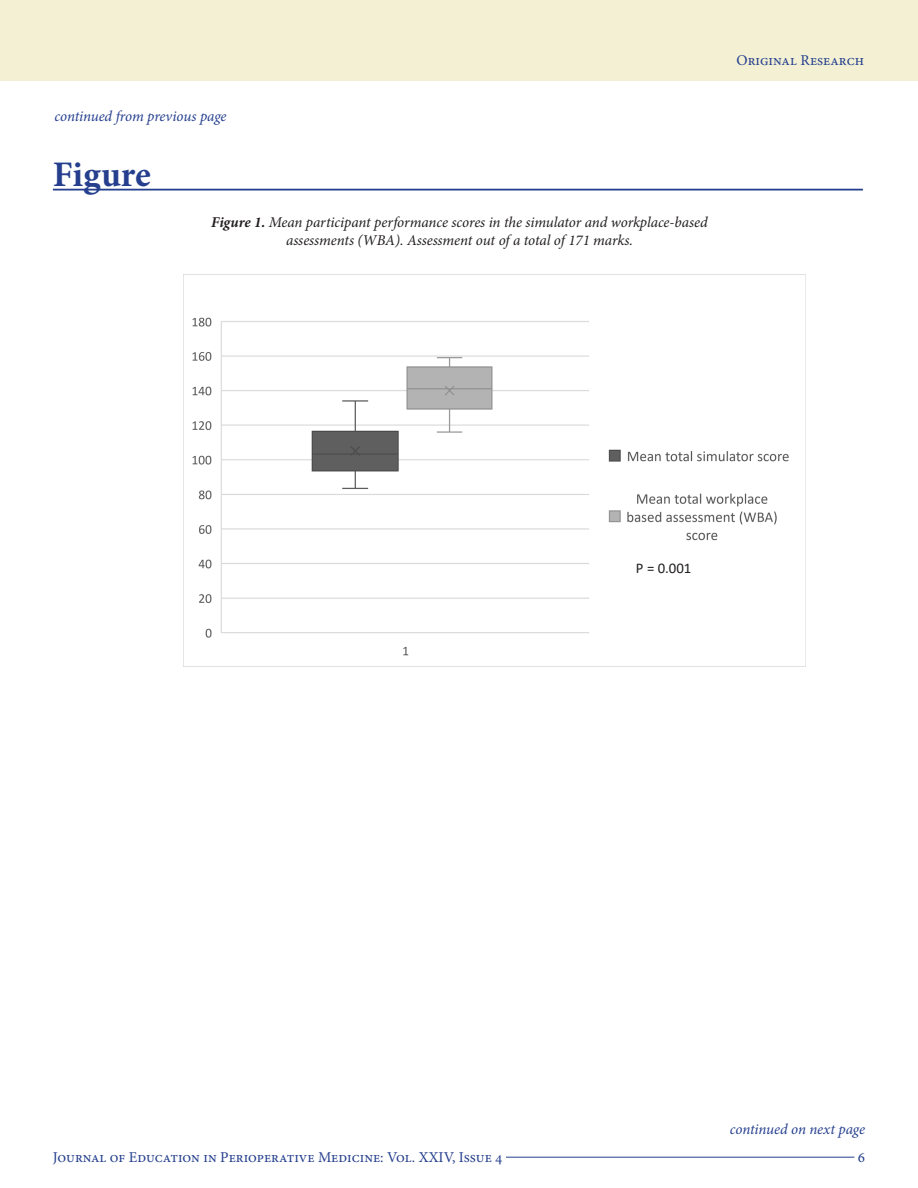
<style>
.page{position:relative;width:918px;height:1188px;background:#fff}
.page>*{position:absolute;margin:0;border:0;box-sizing:border-box;transform-origin:0 0}
.t1{font:700 36px "Minion Pro";color:#253f8e}
.t2{font:italic 15px/18px "Minion Pro";letter-spacing:-.01em;color:#231f20;text-align:center}
.t3{font:15px "Minion Pro";color:#253f8e}
.t4{font:italic 15px "Minion Pro";letter-spacing:-.01em;color:#253f8e}
.t5{font:14.85px "Calibri";color:#231f20}
.s1{font-weight:700}
</style>
<div class="page">
<hr style="left:506px;top:1157px;width:348px;height:1px;background:#253f8e">
<div style="left:0;top:0;width:918px;height:81px;background:#f3f0d3"></div>
<hr style="left:53px;top:189px;width:810px;height:2px;background:#253f8e">
<img style="left:192px;top:317px;width:597px;height:339px">
<div style="left:625px;top:553px;width:106px;height:35px;background:#fff"></div>
<p class="t4" style="left:55px;top:106px;width:174px">continued from previous page</p>
<p class="t1" style="left:53px;top:149px;width:100px">Figure</p>
<p class="t2" style="left:211px;top:213px;width:498px"><span class="s1">Figure 1.</span> Mean participant performance scores in the simulator and workplace-based assessments (WBA). Assessment out of a total of 171 marks.</p>
<p class="t3" style="left:737px;top:50px;width:129px">Original Research</p>
<p class="t5" style="left:636px;top:558px;width:57px">P = 0.001</p>
<p class="t4" style="left:730px;top:1119px;width:137px">continued on next page</p>
<p class="t3" style="left:53px;top:1147px;width:451px">Journal of Education in Perioperative Medicine: Vol. XXIV, Issue 4</p>
<p class="t3" style="left:858px;top:1147px;width:9px">6</p>
</div>
